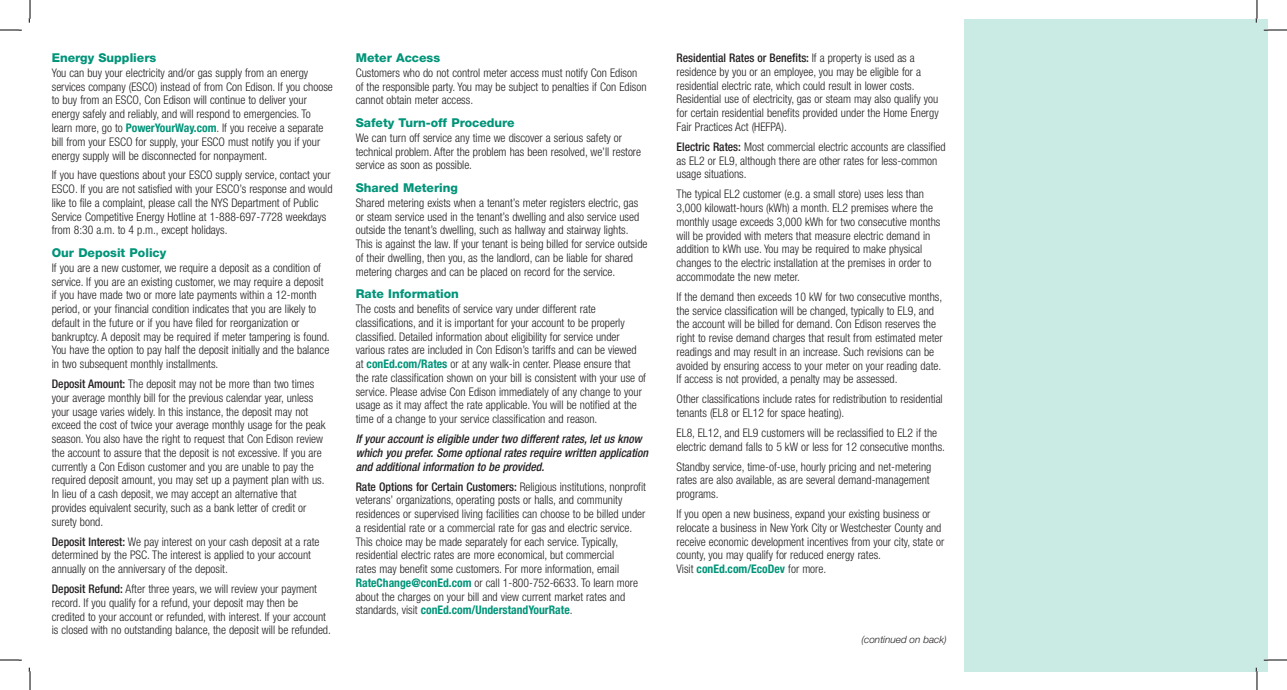
<style>
.page{position:relative;width:1287px;height:690px;background:#fff}
.page>*{position:absolute;margin:0;border:0;box-sizing:border-box;transform-origin:0 0}
.t1{font:800 12.25px "Helvetica Neue";color:#009479}
.t2{font:300 condensed 11.88px/13.8px "Helvetica Neue";color:#231f20}
.t3{font:italic 500 condensed 11.88px/13.8px "Helvetica Neue";color:#231f20}
.t4{font:italic 300 10px "Helvetica Neue";color:#231f20}
.s1{font-weight:700;color:#009479}
.s2{font-weight:500}
</style>
<div class="page">
<div style="left:963px;top:19px;width:304px;height:652px;background:#c9ebe3"></div>
<svg style="left:0;top:29px;width:22px;height:2px"></svg>
<svg style="left:1263px;top:29px;width:23px;height:2px"></svg>
<svg style="left:0;top:659px;width:22px;height:2px"></svg>
<svg style="left:1263px;top:659px;width:23px;height:2px"></svg>
<svg style="left:28px;top:0;width:3px;height:23px"></svg>
<svg style="left:28px;top:668px;width:3px;height:22px"></svg>
<svg style="left:1255px;top:0;width:2px;height:23px"></svg>
<svg style="left:1255px;top:668px;width:2px;height:22px"></svg>
<p class="t1" style="left:52px;top:50px;width:106px">Energy Suppliers</p>
<p class="t2" style="left:52px;top:66px;width:282px">You can buy your electricity and/or gas supply from an energy services company (ESCO) instead of from Con Edison. If you choose to buy from an ESCO, Con Edison will continue to deliver your energy safely and reliably, and will respond to emergencies. To learn more, go to <span class="s1">PowerYourWay.com</span>. If you receive a separate bill from your ESCO for supply, your ESCO must notify you if your energy supply will be disconnected for nonpayment.</p>
<p class="t2" style="left:52px;top:168px;width:282px">If you have questions about your ESCO supply service, contact your ESCO. If you are not satisfied with your ESCO’s response and would like to file a complaint, please call the NYS Department of Public Service Competitive Energy Hotline at 1-888-697-7728 weekdays from 8:30 a.m. to 4 p.m., except holidays.</p>
<p class="t1" style="left:52px;top:245px;width:116px">Our Deposit Policy</p>
<p class="t2" style="left:52px;top:261px;width:279px">If you are a new customer, we require a deposit as a condition of service. If you are an existing customer, we may require a deposit if you have made two or more late payments within a 12-month period, or your financial condition indicates that you are likely to default in the future or if you have filed for reorganization or bankruptcy. A deposit may be required if meter tampering is found.<br>You have the option to pay half the deposit initially and the balance in two subsequent monthly installments.</p>
<p class="t2" style="left:52px;top:377px;width:275px"><span class="s2">Deposit Amount:</span> The deposit may not be more than two times your average monthly bill for the previous calendar year, unless your usage varies widely. In this instance, the deposit may not exceed the cost of twice your average monthly usage for the peak season. You also have the right to request that Con Edison review the account to assure that the deposit is not excessive. If you are currently a Con Edison customer and you are unable to pay the required deposit amount, you may set up a payment plan with us.<br>In lieu of a cash deposit, we may accept an alternative that provides equivalent security, such as a bank letter of credit or surety bond.</p>
<p class="t2" style="left:52px;top:534px;width:269px"><span class="s2">Deposit Interest:</span> We pay interest on your cash deposit at a rate determined by the PSC. The interest is applied to your account annually on the anniversary of the deposit.</p>
<p class="t2" style="left:52px;top:582px;width:280px"><span class="s2">Deposit Refund:</span> After three years, we will review your payment record. If you qualify for a refund, your deposit may then be credited to your account or refunded, with interest. If your account is closed with no outstanding balance, the deposit will be refunded.</p>
<p class="t1" style="left:356px;top:50px;width:86px">Meter Access</p>
<p class="t2" style="left:356px;top:66px;width:292px">Customers who do not control meter access must notify Con Edison of the responsible party. You may be subject to penalties if Con Edison cannot obtain meter access.</p>
<p class="t1" style="left:356px;top:115px;width:160px">Safety Turn-off Procedure</p>
<p class="t2" style="left:356px;top:131px;width:287px">We can turn off service any time we discover a serious safety or technical problem. After the problem has been resolved, we’ll restore service as soon as possible.</p>
<p class="t1" style="left:356px;top:180px;width:104px">Shared Metering</p>
<p class="t2" style="left:356px;top:196px;width:293px">Shared metering exists when a tenant’s meter registers electric, gas or steam service used in the tenant’s dwelling and also service used outside the tenant’s dwelling, such as hallway and stairway lights.<br>This is against the law. If your tenant is being billed for service outside of their dwelling, then you, as the landlord, can be liable for shared metering charges and can be placed on record for the service.</p>
<p class="t1" style="left:356px;top:287px;width:105px">Rate Information</p>
<p class="t2" style="left:356px;top:302px;width:292px">The costs and benefits of service vary under different rate classifications, and it is important for your account to be properly classified. Detailed information about eligibility for service under various rates are included in Con Edison’s tariffs and can be viewed at <span class="s1">conEd.com/Rates</span> or at any walk-in center. Please ensure that the rate classification shown on your bill is consistent with your use of service. Please advise Con Edison immediately of any change to your usage as it may affect the rate applicable. You will be notified at the time of a change to your service classification and reason.</p>
<p class="t3" style="left:356px;top:432px;width:294px">If your account is eligible under two different rates, let us know which you prefer. Some optional rates require written application and additional information to be provided.</p>
<p class="t2" style="left:356px;top:479px;width:292px"><span class="s2">Rate Options for Certain Customers:</span> Religious institutions, nonprofit veterans’ organizations, operating posts or halls, and community residences or supervised living facilities can choose to be billed under a residential rate or a commercial rate for gas and electric service.<br>This choice may be made separately for each service. Typically, residential electric rates are more economical, but commercial<br>rates may benefit some customers. For more information, email <span class="s1">RateChange@conEd.com</span> or call 1-800-752-6633. To learn more about the charges on your bill and view current market rates and standards, visit <span class="s1">conEd.com/UnderstandYourRate</span>.</p>
<p class="t2" style="left:676px;top:51px;width:264px"><span class="s2">Residential Rates or Benefits:</span> If a property is used as a residence by you or an employee, you may be eligible for a residential electric rate, which could result in lower costs.<br>Residential use of electricity, gas or steam may also qualify you for certain residential benefits provided under the Home Energy Fair Practices Act (HEFPA).</p>
<p class="t2" style="left:676px;top:140px;width:271px"><span class="s2">Electric Rates:</span> Most commercial electric accounts are classified as EL2 or EL9, although there are other rates for less-common usage situations.</p>
<p class="t2" style="left:676px;top:187px;width:265px">The typical EL2 customer (e.g. a small store) uses less than 3,000 kilowatt-hours (kWh) a month. EL2 premises where the monthly usage exceeds 3,000 kWh for two consecutive months will be provided with meters that measure electric demand in addition to kWh use. You may be required to make physical changes to the electric installation at the premises in order to accommodate the new meter.</p>
<p class="t2" style="left:676px;top:290px;width:268px">If the demand then exceeds 10 kW for two consecutive months, the service classification will be changed, typically to EL9, and the account will be billed for demand. Con Edison reserves the right to revise demand charges that result from estimated meter readings and may result in an increase. Such revisions can be avoided by ensuring access to your meter on your reading date.<br>If access is not provided, a penalty may be assessed.</p>
<p class="t2" style="left:676px;top:392px;width:268px">Other classifications include rates for redistribution to residential tenants (EL8 or EL12 for space heating).</p>
<p class="t2" style="left:676px;top:426px;width:270px">EL8, EL12, and EL9 customers will be reclassified to EL2 if the electric demand falls to 5 kW or less for 12 consecutive months.</p>
<p class="t2" style="left:676px;top:459px;width:256px">Standby service, time-of-use, hourly pricing and net-metering rates are also available, as are several demand-management programs.</p>
<p class="t2" style="left:676px;top:507px;width:269px">If you open a new business, expand your existing business or relocate a business in New York City or Westchester County and receive economic development incentives from your city, state or county, you may qualify for reduced energy rates.<br>Visit <span class="s1">conEd.com/EcoDev</span> for more.</p>
<p class="t4" style="left:861px;top:634px;width:87px">(continued on back)</p>
</div>
